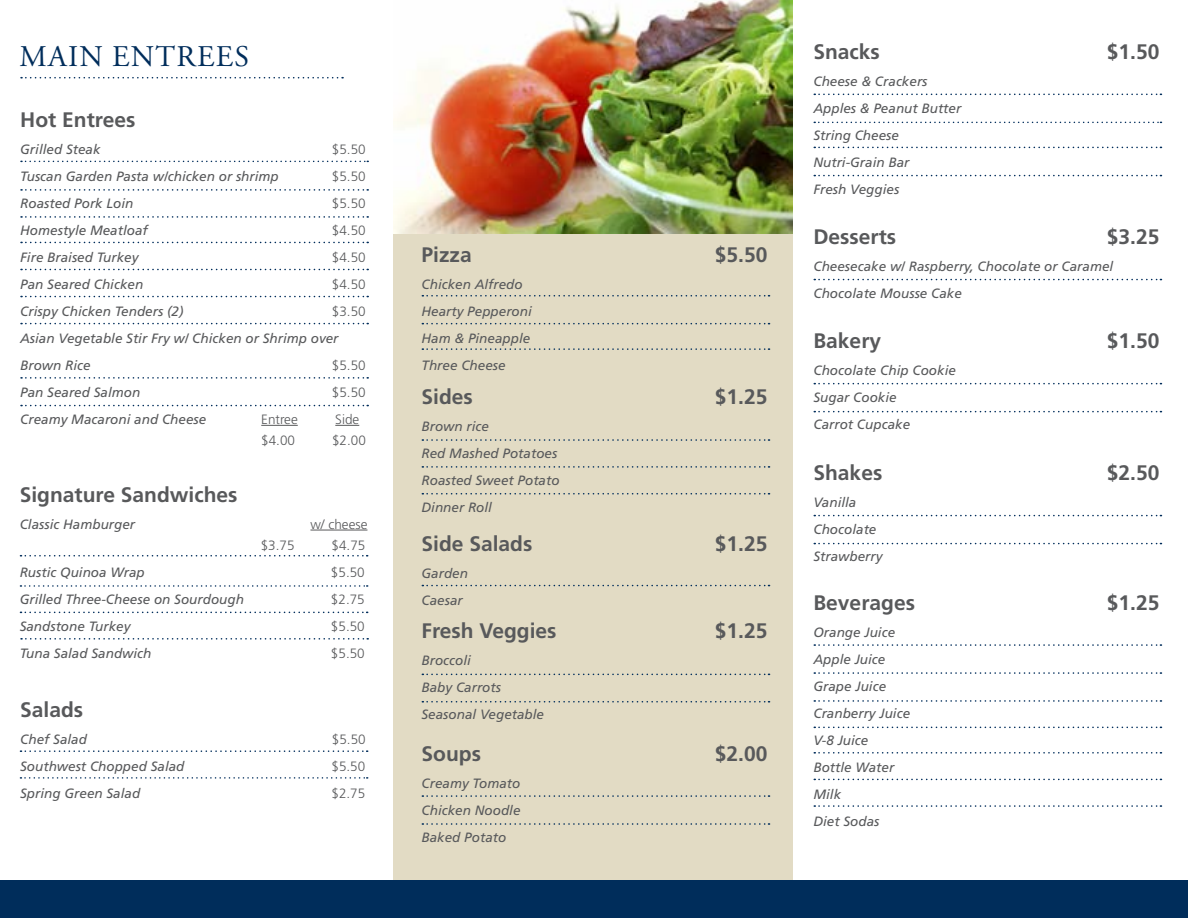
<style>
.page{position:relative;width:1188px;height:918px;background:#fff}
.page>*{position:absolute;margin:0;border:0;box-sizing:border-box;transform-origin:0 0}
.t1{font:30px "Adobe Garamond Pro";letter-spacing:.04em;color:#002d5b}
.t2{font:700 21px "Frutiger LT Std";color:#58595b}
.t3{font:italic 13.5px/27px "Frutiger LT Std";color:#58595b}
.t4{font:300 13.5px "Frutiger LT Std";color:#58595b}
</style>
<div class="page">
<div style="left:393px;top:0;width:400px;height:918px;background:#e2dbc4"></div>
<div style="left:0;top:880px;width:1188px;height:38px;background:#002d5b"></div>
<svg style="left:21px;top:77px;width:322px;height:2px"></svg>
<hr style="left:261px;top:425px;width:37px;height:1px;background:#58595b">
<svg style="left:335px;top:425px;width:24px;height:1px"></svg>
<svg style="left:21px;top:161px;width:347px;height:1px"></svg>
<svg style="left:21px;top:189px;width:347px;height:2px"></svg>
<svg style="left:21px;top:216px;width:347px;height:2px"></svg>
<svg style="left:21px;top:242px;width:347px;height:1px"></svg>
<svg style="left:21px;top:269px;width:347px;height:1px"></svg>
<svg style="left:21px;top:296px;width:347px;height:1px"></svg>
<svg style="left:21px;top:323px;width:347px;height:1px"></svg>
<svg style="left:21px;top:377px;width:347px;height:2px"></svg>
<svg style="left:21px;top:405px;width:347px;height:1px"></svg>
<hr style="left:310px;top:530px;width:57px;height:1px;background:#58595b">
<svg style="left:20px;top:585px;width:348px;height:2px"></svg>
<svg style="left:21px;top:555px;width:347px;height:2px"></svg>
<svg style="left:21px;top:612px;width:347px;height:1px"></svg>
<svg style="left:21px;top:638px;width:347px;height:2px"></svg>
<svg style="left:20px;top:777px;width:348px;height:2px"></svg>
<svg style="left:21px;top:750px;width:347px;height:2px"></svg>
<img style="left:393px;top:0;width:400px;height:233px">
<svg style="left:422px;top:295px;width:348px;height:2px"></svg>
<svg style="left:422px;top:348px;width:348px;height:2px"></svg>
<svg style="left:422px;top:323px;width:348px;height:1px"></svg>
<svg style="left:422px;top:466px;width:348px;height:2px"></svg>
<svg style="left:422px;top:439px;width:348px;height:2px"></svg>
<svg style="left:422px;top:493px;width:348px;height:2px"></svg>
<svg style="left:422px;top:585px;width:348px;height:1px"></svg>
<svg style="left:422px;top:674px;width:348px;height:1px"></svg>
<svg style="left:422px;top:701px;width:348px;height:2px"></svg>
<svg style="left:422px;top:795px;width:348px;height:2px"></svg>
<svg style="left:422px;top:823px;width:348px;height:2px"></svg>
<svg style="left:814px;top:122px;width:347px;height:1px"></svg>
<svg style="left:814px;top:94px;width:347px;height:1px"></svg>
<svg style="left:814px;top:147px;width:347px;height:1px"></svg>
<svg style="left:814px;top:175px;width:347px;height:1px"></svg>
<svg style="left:814px;top:279px;width:347px;height:1px"></svg>
<svg style="left:814px;top:383px;width:347px;height:1px"></svg>
<svg style="left:814px;top:411px;width:347px;height:1px"></svg>
<svg style="left:814px;top:515px;width:347px;height:1px"></svg>
<svg style="left:814px;top:543px;width:347px;height:1px"></svg>
<svg style="left:814px;top:644px;width:347px;height:2px"></svg>
<svg style="left:814px;top:672px;width:347px;height:2px"></svg>
<svg style="left:814px;top:700px;width:347px;height:2px"></svg>
<svg style="left:814px;top:727px;width:347px;height:1px"></svg>
<svg style="left:814px;top:752px;width:347px;height:2px"></svg>
<svg style="left:814px;top:779px;width:347px;height:1px"></svg>
<svg style="left:814px;top:805px;width:347px;height:2px"></svg>
<h1 class="t1" style="left:20px;top:39px;width:231px">MAIN ENTREES</h1>
<h2 class="t2" style="left:20px;top:107px;width:117px">Hot Entrees</h2>
<p class="t3" style="left:20px;top:136px;width:82px">Grilled Steak</p>
<p class="t4" style="left:332px;top:142px;width:35px">$5.50</p>
<p class="t3" style="left:20px;top:163px;width:260px">Tuscan Garden Pasta w/chicken or shrimp</p>
<p class="t4" style="left:332px;top:169px;width:35px">$5.50</p>
<p class="t3" style="left:20px;top:190px;width:115px">Roasted Pork Loin</p>
<p class="t4" style="left:332px;top:196px;width:35px">$5.50</p>
<p class="t3" style="left:20px;top:217px;width:129px">Homestyle Meatloaf</p>
<p class="t4" style="left:332px;top:223px;width:35px">$4.50</p>
<p class="t3" style="left:20px;top:244px;width:120px">Fire Braised Turkey</p>
<p class="t4" style="left:332px;top:250px;width:35px">$4.50</p>
<p class="t3" style="left:20px;top:271px;width:125px">Pan Seared Chicken</p>
<p class="t4" style="left:332px;top:277px;width:35px">$4.50</p>
<p class="t3" style="left:20px;top:298px;width:165px">Crispy Chicken Tenders (2)</p>
<p class="t4" style="left:332px;top:304px;width:35px">$3.50</p>
<p class="t3" style="left:20px;top:325px;width:320px">Asian Vegetable Stir Fry w/ Chicken or Shrimp over<br>Brown Rice</p>
<p class="t4" style="left:332px;top:358px;width:35px">$5.50</p>
<p class="t3" style="left:20px;top:379px;width:122px">Pan Seared Salmon</p>
<p class="t4" style="left:332px;top:385px;width:35px">$5.50</p>
<p class="t3" style="left:20px;top:406px;width:188px">Creamy Macaroni and Cheese</p>
<p class="t4" style="left:261px;top:412px;width:38px">Entree</p>
<p class="t4" style="left:335px;top:412px;width:26px">Side</p>
<p class="t4" style="left:261px;top:433px;width:35px">$4.00</p>
<p class="t4" style="left:332px;top:433px;width:35px">$2.00</p>
<h2 class="t2" style="left:20px;top:482px;width:219px">Signature Sandwiches</h2>
<p class="t3" style="left:20px;top:511px;width:117px">Classic Hamburger</p>
<p class="t4" style="left:310px;top:516px;width:58px">w/ cheese</p>
<p class="t4" style="left:261px;top:537px;width:35px">$3.75</p>
<p class="t4" style="left:332px;top:537px;width:35px">$4.75</p>
<p class="t3" style="left:20px;top:559px;width:127px">Rustic Quinoa Wrap</p>
<p class="t4" style="left:331px;top:564px;width:35px">$5.50</p>
<p class="t3" style="left:20px;top:586px;width:226px">Grilled Three-Cheese on Sourdough</p>
<p class="t4" style="left:331px;top:591px;width:35px">$2.75</p>
<p class="t3" style="left:20px;top:613px;width:112px">Sandstone Turkey</p>
<p class="t4" style="left:331px;top:618px;width:35px">$5.50</p>
<p class="t3" style="left:20px;top:640px;width:133px">Tuna Salad Sandwich</p>
<p class="t4" style="left:331px;top:645px;width:35px">$5.50</p>
<h2 class="t2" style="left:20px;top:697px;width:65px">Salads</h2>
<p class="t3" style="left:20px;top:726px;width:68px">Chef Salad</p>
<p class="t4" style="left:332px;top:731px;width:35px">$5.50</p>
<p class="t3" style="left:20px;top:753px;width:166px">Southwest Chopped Salad</p>
<p class="t4" style="left:332px;top:758px;width:35px">$5.50</p>
<p class="t3" style="left:20px;top:780px;width:122px">Spring Green Salad</p>
<p class="t4" style="left:332px;top:785px;width:35px">$2.75</p>
<h2 class="t2" style="left:422px;top:242px;width:52px">Pizza</h2>
<h2 class="t2" style="left:715px;top:242px;width:54px">$5.50</h2>
<p class="t3" style="left:422px;top:271px;width:112px">Chicken Alfredo<br>Hearty Pepperoni<br>Ham &amp; Pineapple<br>Three Cheese</p>
<h2 class="t2" style="left:422px;top:384px;width:53px">Sides</h2>
<h2 class="t2" style="left:715px;top:384px;width:54px">$1.25</h2>
<p class="t3" style="left:422px;top:413px;width:140px">Brown rice<br>Red Mashed Potatoes<br>Roasted Sweet Potato<br>Dinner Roll</p>
<h2 class="t2" style="left:422px;top:531px;width:112px">Side Salads</h2>
<h2 class="t2" style="left:715px;top:531px;width:54px">$1.25</h2>
<p class="t3" style="left:422px;top:560px;width:48px">Garden<br>Caesar</p>
<h2 class="t2" style="left:422px;top:619px;width:136px">Fresh Veggies</h2>
<h2 class="t2" style="left:715px;top:619px;width:54px">$1.25</h2>
<p class="t3" style="left:422px;top:647px;width:124px">Broccoli<br>Baby Carrots<br>Seasonal Vegetable</p>
<h2 class="t2" style="left:422px;top:742px;width:61px">Soups</h2>
<h2 class="t2" style="left:715px;top:742px;width:54px">$2.00</h2>
<p class="t3" style="left:422px;top:770px;width:101px;text-align:justify">Creamy Tomato Chicken Noodle Baked Potato</p>
<h2 class="t2" style="left:813px;top:39px;width:68px">Snacks</h2>
<h2 class="t2" style="left:1107px;top:39px;width:54px">$1.50</h2>
<p class="t3" style="left:813px;top:68px;width:149px">Cheese &amp; Crackers<br>Apples &amp; Peanut Butter<br>String Cheese<br>Nutri-Grain Bar<br>Fresh Veggies</p>
<h2 class="t2" style="left:813px;top:225px;width:84px">Desserts</h2>
<h2 class="t2" style="left:1107px;top:225px;width:54px">$3.25</h2>
<p class="t3" style="left:813px;top:253px;width:301px">Cheesecake w/ Raspberry, Chocolate or Caramel<br>Chocolate Mousse Cake</p>
<h2 class="t2" style="left:813px;top:329px;width:69px">Bakery</h2>
<h2 class="t2" style="left:1107px;top:329px;width:54px">$1.50</h2>
<p class="t3" style="left:813px;top:357px;width:144px">Chocolate Chip Cookie<br>Sugar Cookie<br>Carrot Cupcake</p>
<h2 class="t2" style="left:813px;top:461px;width:70px">Shakes</h2>
<h2 class="t2" style="left:1107px;top:461px;width:54px">$2.50</h2>
<p class="t3" style="left:813px;top:489px;width:71px">Vanilla<br>Chocolate<br>Strawberry</p>
<h2 class="t2" style="left:813px;top:590px;width:103px">Beverages</h2>
<h2 class="t2" style="left:1107px;top:590px;width:54px">$1.25</h2>
<p class="t3" style="left:813px;top:619px;width:98px">Orange Juice<br>Apple Juice<br>Grape Juice<br>Cranberry Juice<br>V-8 Juice<br>Bottle Water<br>Milk<br>Diet Sodas</p>
</div>
